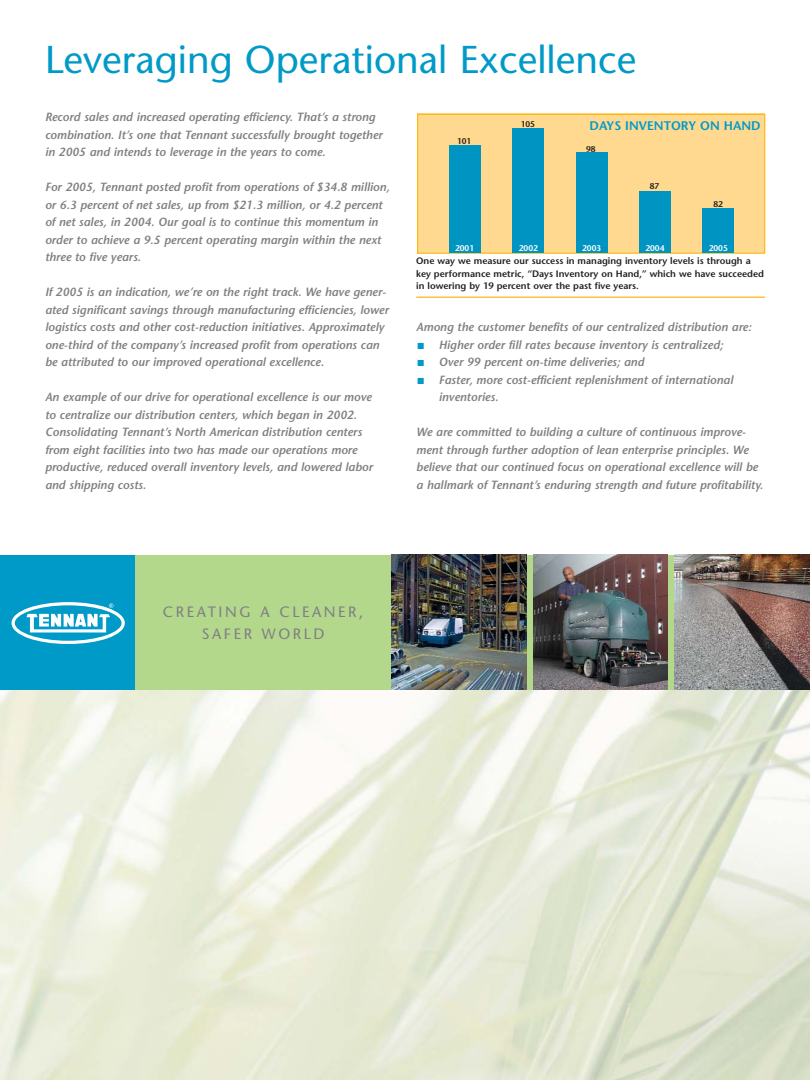
<style>
.page{position:relative;width:810px;height:1080px;background:#fff}
.page>*{position:absolute;margin:0;border:0;box-sizing:border-box;transform-origin:0 0}
.t1{font:38.75px "Stone Sans";color:#009ac8}
.t2{font:15px/22.5px "Stone Sans";letter-spacing:.17em;color:#807f83;text-align:center}
.t3{font:600 12.5px "Stone Sans";color:#009ac8}
.t4{font:italic 600 11.88px/17.5px "Stone Sans";color:#807f83}
.t5{font:600 9.38px/12.5px "Stone Sans";color:#231f20}
.t6{font:600 8.38px "Stone Sans";color:#fff}
.t7{font:600 8.38px "Stone Sans";color:#231f20}
.s1{color:#009ac8}
</style>
<div class="page">
<div style="left:34px;top:555px;width:652px;height:143px;background:#b3d88c"></div>
<img style="left:674px;top:555px;width:136px;height:135px">
<img style="left:533px;top:555px;width:135px;height:135px">
<img style="left:391px;top:555px;width:135px;height:135px">
<div style="left:0;top:555px;width:135px;height:136px;background:#009ac8"></div>
<div style="left:418px;top:114px;width:347px;height:139px;background:#ffd98f"></div>
<hr style="left:417px;top:253px;width:348px;height:1px;background:#fdb813">
<hr style="left:764px;top:114px;width:1px;height:139px;background:#fdb813">
<hr style="left:417px;top:114px;width:1px;height:140px;background:#fdb813">
<hr style="left:418px;top:114px;width:347px;height:1px;background:#fdb813">
<div style="left:512px;top:128px;width:32px;height:125px;background:#0094c2"></div>
<div style="left:449px;top:145px;width:32px;height:108px;background:#0094c2"></div>
<div style="left:639px;top:191px;width:32px;height:62px;background:#0094c2"></div>
<div style="left:576px;top:152px;width:31px;height:101px;background:#0094c2"></div>
<div style="left:702px;top:208px;width:32px;height:42px;background:#0094c2"></div>
<div style="left:702px;top:211px;width:32px;height:42px;background:#0094c2"></div>
<hr style="left:416px;top:297px;width:349px;height:1px;background:#fdb813">
<svg style="left:12px;top:602px;width:113px;height:42px"></svg>
<img style="left:0;top:690px;width:810px;height:390px">
<h1 class="t1" style="left:45px;top:45px;width:593px">Leveraging Operational Excellence</h1>
<p class="t4" style="left:45px;top:110px;width:339px">Record sales and increased operating efficiency. That’s a strong combination. It’s one that Tennant successfully brought together in 2005 and intends to leverage in the years to come.</p>
<p class="t4" style="left:45px;top:180px;width:346px">For 2005, Tennant posted profit from operations of $34.8 million, or 6.3 percent of net sales, up from $21.3 million, or 4.2 percent of net sales, in 2004. Our goal is to continue this momentum in order to achieve a 9.5 percent operating margin within the next three to five years.</p>
<p class="t4" style="left:45px;top:285px;width:345px">If 2005 is an indication, we’re on the right track. We have gener&shy;ated significant savings through manufacturing efficiencies, lower logistics costs and other cost-reduction initiatives. Approximately one-third of the company’s increased profit from operations can be attributed to our improved operational excellence.</p>
<p class="t4" style="left:45px;top:390px;width:329px">An example of our drive for operational excellence is our move to centralize our distribution centers, which began in 2002.<br>Consolidating Tennant’s North American distribution centers from eight facilities into two has made our operations more productive, reduced overall inventory levels, and lowered labor and shipping costs.</p>
<p class="t7" style="left:521px;top:121px;width:16px">105</p>
<p class="t3" style="left:590px;top:121px;width:172px">DAYS INVENTORY ON HAND</p>
<p class="t7" style="left:457px;top:138px;width:16px">101</p>
<p class="t7" style="left:586px;top:145px;width:11px">98</p>
<p class="t7" style="left:650px;top:183px;width:11px">87</p>
<p class="t7" style="left:714px;top:201px;width:11px">82</p>
<p class="t6" style="left:455px;top:245px;width:21px">2001</p>
<p class="t6" style="left:519px;top:245px;width:21px">2002</p>
<p class="t6" style="left:582px;top:245px;width:21px">2003</p>
<p class="t6" style="left:645px;top:245px;width:21px">2004</p>
<p class="t6" style="left:709px;top:245px;width:21px">2005</p>
<p class="t5" style="left:416px;top:256px;width:349px">One way we measure our success in managing inventory levels is through a key performance metric, “Days Inventory on Hand,” which we have succeeded in lowering by 19 percent over the past five years.</p>
<p class="t4" style="left:416px;top:320px;width:337px">Among the customer benefits of our centralized distribution are:</p>
<p class="t4" style="left:417px;top:337px;width:307px"><span class="s1">■</span> Higher order fill rates because inventory is centralized;</p>
<p class="t4" style="left:417px;top:355px;width:228px"><span class="s1">■</span> Over 99 percent on-time deliveries; and</p>
<p class="t4" style="left:439px;top:372px;width:296px;text-indent:-21px"><span class="s1">■</span> Faster, more cost-efficient replenishment of international inventories.</p>
<p class="t4" style="left:416px;top:425px;width:348px">We are committed to building a culture of continuous improve&shy;ment through further adoption of lean enterprise principles. We believe that our continued focus on operational excellence will be a hallmark of Tennant’s enduring strength and future profitability.</p>
<p class="t2" style="left:163px;top:602px;width:202px">CREATING A CLEANER,<br>SAFER WORLD</p>
</div>
